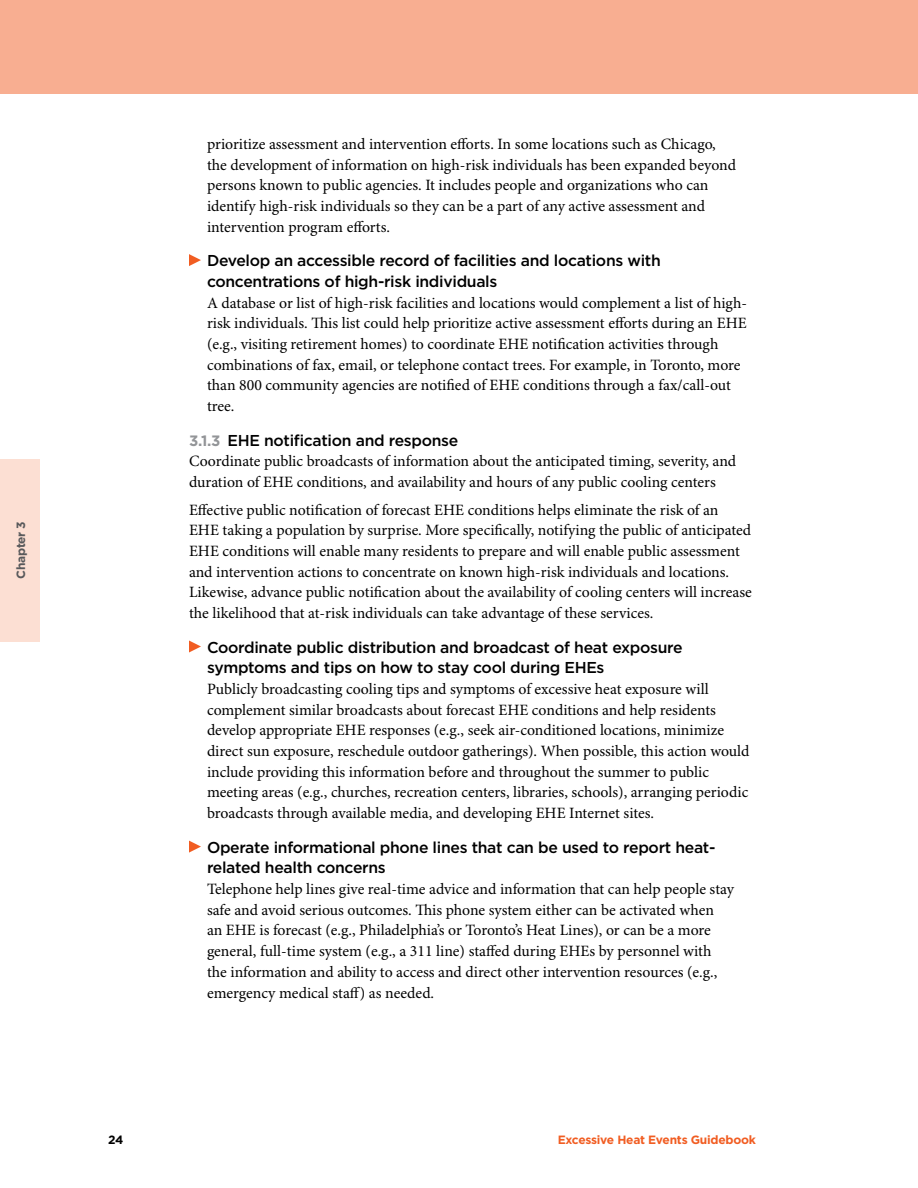
<style>
.page{position:relative;width:918px;height:1188px;background:#fff}
.page>*{position:absolute;margin:0;border:0;box-sizing:border-box;transform-origin:0 0}
.b_copy_indent{font:15.75px/20.7px "Minion Pro";color:#000}
.b_copy{font:15.75px/20.7px "Minion Pro";color:#000}
.b_subhead-bullet{font:500 15.75px/20.7px "Gotham";letter-spacing:-.02em;color:#000}
.b_subhead{font:500 15.75px "Gotham";letter-spacing:-.02em;color:#000}
.t1{font:700 12px "Gotham";letter-spacing:-.02em;color:#f15d22}
.t2{font:700 12px "Gotham";letter-spacing:-.02em;color:#58595b}
.t3{font:700 12px "Gotham";color:#000}
.s1{font-weight:700;font-size:15px;color:#939598}
</style>
<div class="page">
<div style="left:0;top:0;width:918px;height:94px;background:#f8ae91"></div>
<div style="left:0;top:459px;width:40px;height:182px;background:#fcdfd3"></div>
<svg style="left:189px;top:254px;width:12px;height:12px"></svg>
<svg style="left:189px;top:640px;width:12px;height:12px"></svg>
<svg style="left:189px;top:841px;width:12px;height:12px"></svg>
<p class="t2" style="left:13px;top:579px;width:59px;rotate:-90deg">Chapter 3</p>
<p class="b_copy_indent" style="left:207px;top:134px;width:531px">prioritize assessment and intervention efforts. In some locations such as Chicago, the development of information on high-risk individuals has been expanded beyond persons known to public agencies. It includes people and organizations who can identify high-risk individuals so they can be a part of any active assessment and intervention program efforts.</p>
<p class="b_subhead-bullet" style="left:207px;top:250px;width:455px">Develop an accessible record of facilities and locations with concentrations of high-risk individuals</p>
<p class="b_copy_indent" style="left:207px;top:293px;width:542px">A database or list of high-risk facilities and locations would complement a list of high&shy;risk individuals. This list could help prioritize active assessment efforts during an EHE (e.g., visiting retirement homes) to coordinate EHE notification activities through combinations of fax, email, or telephone contact trees. For example, in Toronto, more than 800 community agencies are notified of EHE conditions through a fax/call-out tree.</p>
<p class="b_subhead" style="left:189px;top:430px;width:271px"><span class="s1">3.1.3</span> EHE notification and response</p>
<p class="b_copy" style="left:189px;top:451px;width:549px">Coordinate public broadcasts of information about the anticipated timing, severity, and duration of EHE conditions, and availability and hours of any public cooling centers</p>
<p class="b_copy" style="left:189px;top:500px;width:564px">Effective public notification of forecast EHE conditions helps eliminate the risk of an EHE taking a population by surprise. More specifically, notifying the public of anticipated EHE conditions will enable many residents to prepare and will enable public assessment and intervention actions to concentrate on known high-risk individuals and locations.<br>Likewise, advance public notification about the availability of cooling centers will increase the likelihood that at-risk individuals can take advantage of these services.</p>
<p class="b_subhead-bullet" style="left:207px;top:636px;width:477px">Coordinate public distribution and broadcast of heat exposure symptoms and tips on how to stay cool during EHEs</p>
<p class="b_copy_indent" style="left:207px;top:679px;width:544px">Publicly broadcasting cooling tips and symptoms of excessive heat exposure will complement similar broadcasts about forecast EHE conditions and help residents develop appropriate EHE responses (e.g., seek air-conditioned locations, minimize direct sun exposure, reschedule outdoor gatherings). When possible, this action would include providing this information before and throughout the summer to public meeting areas (e.g., churches, recreation centers, libraries, schools), arranging periodic broadcasts through available media, and developing EHE Internet sites.</p>
<p class="b_subhead-bullet" style="left:207px;top:836px;width:510px">Operate informational phone lines that can be used to report heat&shy;related health concerns</p>
<p class="b_copy_indent" style="left:207px;top:879px;width:529px">Telephone help lines give real-time advice and information that can help people stay safe and avoid serious outcomes. This phone system either can be activated when<br>an EHE is forecast (e.g., Philadelphia’s or Toronto’s Heat Lines), or can be a more general, full-time system (e.g., a 311 line) staffed during EHEs by personnel with the information and ability to access and direct other intervention resources (e.g., emergency medical staff) as needed.</p>
<p class="t3" style="left:108px;top:1131px;width:17px">24</p>
<p class="t1" style="left:558px;top:1131px;width:200px">Excessive Heat Events Guidebook</p>
</div>
